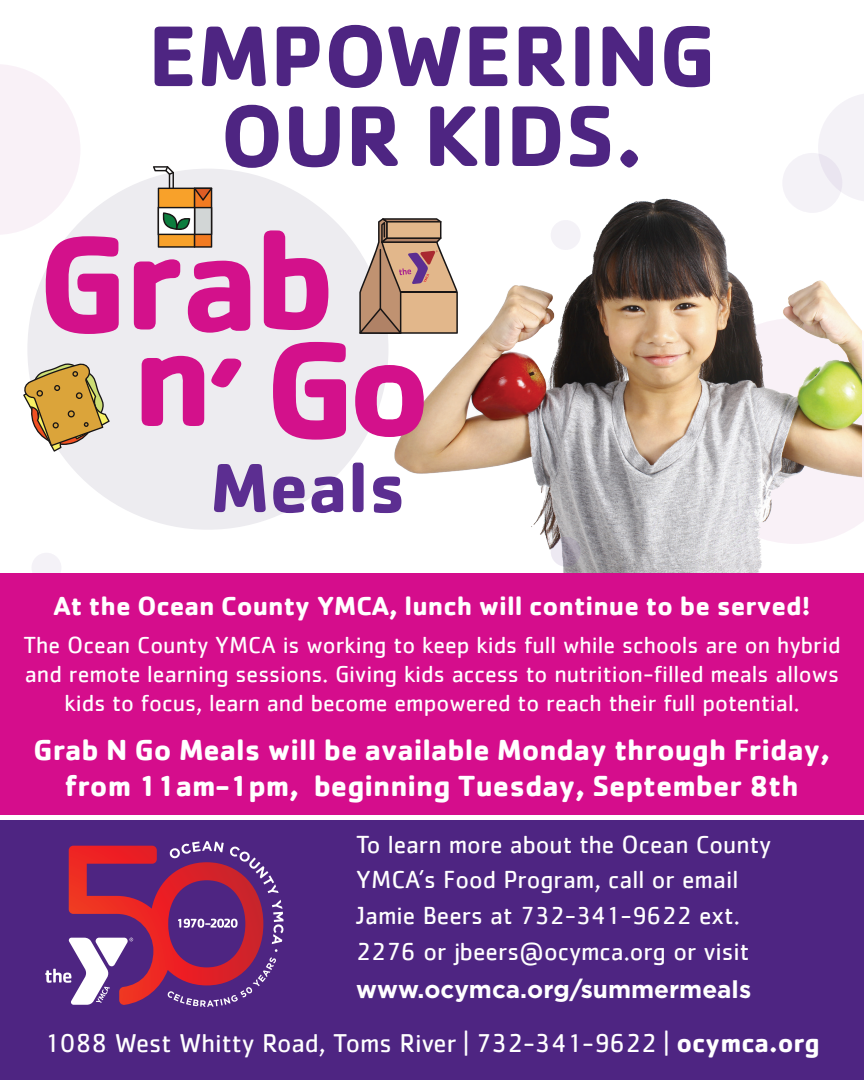
<style>
.page{position:relative;width:864px;height:1080px;background:#fff}
.page>*{position:absolute;margin:0;border:0;box-sizing:border-box;transform-origin:0 0}
.t1{font:700 89.1px/79.9px "Cachet Std";color:#4e2582;text-align:center}
.t2{font:700 72px "Cachet";color:#5c2e91}
.t3{font:700 30px/36px "Cachet";color:#fff;text-align:center}
.t4{font:700 27px "Cachet";color:#fff}
.t5{font:26.7px "Cachet Std";color:#fff}
.t6{font:25.5px/35.8px "Cachet";color:#fff}
.t7{font:700 24.3px "Gotham";color:#fff}
.t8{font:24px/28.8px "Cachet";color:#fff;text-align:center}
.s1{font-weight:700}
</style>
<div class="page">
<div style="left:31px;top:553px;width:30px;height:30px;background:#f4f2f7;border-radius:50%"></div>
<img style="left:387px;top:198px;width:475px;height:375px">
<div style="left:0;top:821px;width:864px;height:259px;background:#4e2582"></div>
<div style="left:0;top:573px;width:864px;height:242px;background:#d50d8c"></div>
<svg style="left:45px;top:841px;width:239px;height:166px"></svg>
<div style="left:27px;top:169px;width:361px;height:361px;background:#edecf0;border-radius:50%"></div>
<svg style="left:134px;top:259px;width:46px;height:71px"></svg>
<svg style="left:188px;top:261px;width:62px;height:72px"></svg>
<svg style="left:264px;top:230px;width:64px;height:100px"></svg>
<svg style="left:142px;top:356px;width:62px;height:70px"></svg>
<svg style="left:211px;top:359px;width:30px;height:28px"></svg>
<svg style="left:273px;top:342px;width:73px;height:98px"></svg>
<svg style="left:355px;top:365px;width:69px;height:72px"></svg>
<svg style="left:23px;top:363px;width:87px;height:89px"></svg>
<svg style="left:153px;top:166px;width:59px;height:82px"></svg>
<svg style="left:359px;top:218px;width:99px;height:116px"></svg>
<svg style="left:818px;top:94px;width:46px;height:108px"></svg>
<div style="left:782px;top:153px;width:60px;height:60px;background:linear-gradient(to right,#f7f5f9,#eeeaf3);border-radius:50%"></div>
<svg style="left:0;top:64px;width:119px;height:270px"></svg>
<svg style="left:551px;top:537px;width:30px;height:30px"></svg>
<div style="left:551px;top:220px;width:30px;height:30px;background:#f4f2f7;border-radius:50%"></div>
<h1 class="t1" style="left:148px;top:13px;width:569px">EMPOWERING<br>OUR KIDS.</h1>
<h2 class="t2" style="left:210px;top:441px;width:197px">Meals</h2>
<p class="t4" style="left:53px;top:588px;width:759px">At the Ocean County YMCA, lunch will continue to be served!</p>
<p class="t8" style="left:23px;top:630px;width:819px">The Ocean County YMCA is working to keep kids full while schools are on hybrid and remote learning sessions. Giving kids access to nutrition-filled meals allows kids to focus, learn and become empowered to reach their full potential.</p>
<p class="t3" style="left:34px;top:731px;width:798px">Grab N Go Meals will be available Monday through Friday, from 11am-1pm, beginning Tuesday, September 8th</p>
<p class="t6" style="left:356px;top:826px;width:416px">To learn more about the Ocean County YMCA’s Food Program, call or email Jamie Beers at 732-341-9622 ext.<br>2276 or jbeers@ocymca.org or visit</p>
<p class="t7" style="left:356px;top:973px;width:396px">www.ocymca.org/summermeals</p>
<p class="t5" style="left:44px;top:1028px;width:777px">1088 West Whitty Road, Toms River | 732-341-9622 | <span class="s1">ocymca.org</span></p>
</div>
